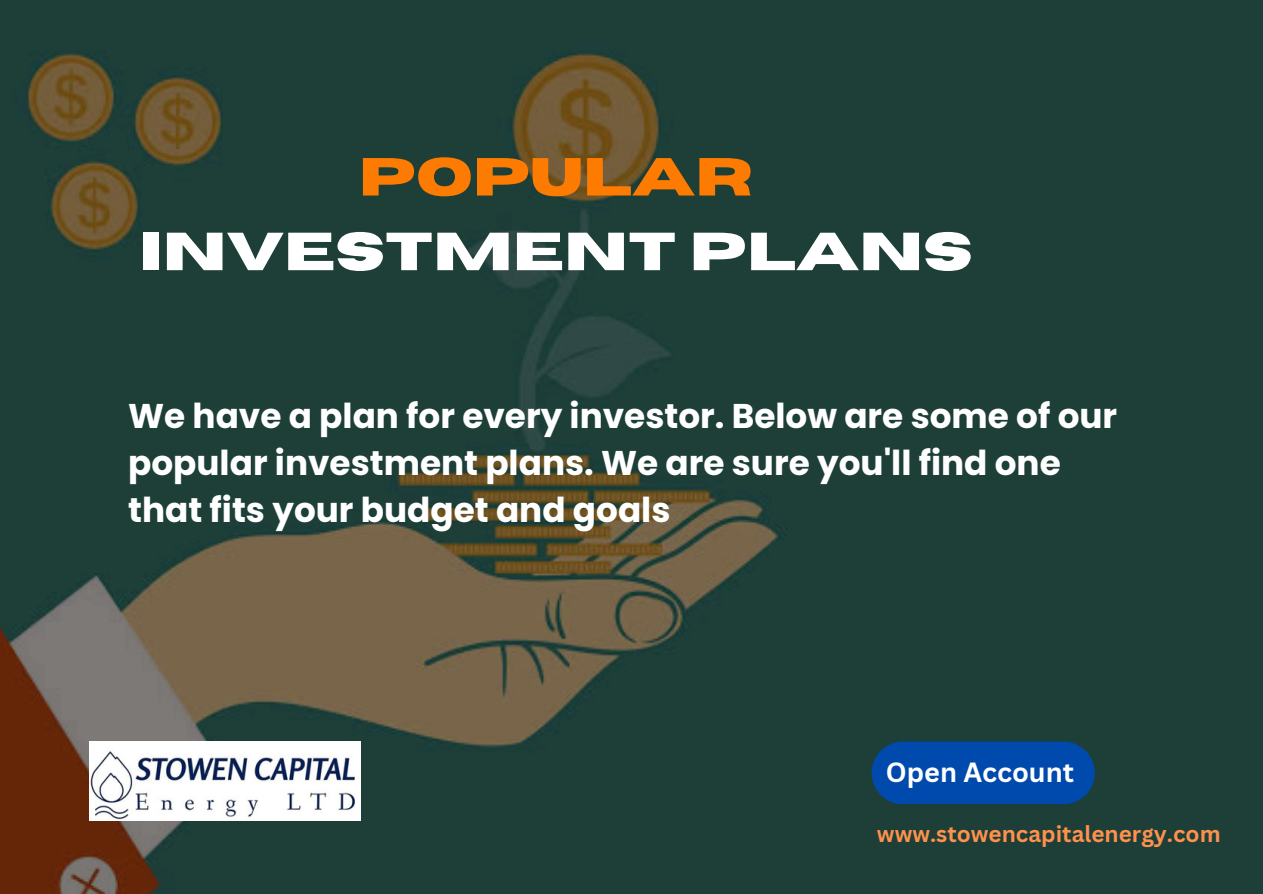
<style>
.page{position:relative;width:1263px;height:894px;background:#fff}
.page>*{position:absolute;margin:0;border:0;box-sizing:border-box;transform-origin:0 0}
.t1{font:700 53.4px/74.6px "Horizon";color:#fff;text-align:center}
.t2{font:700 34.2px/47.2px "Poppins";color:#fff}
.t3{font:700 27px "Canva Sans";color:#fff}
.t4{font:700 22.5px "Canva Sans";color:#ff914d}
.s1{color:#fc7b00}
</style>
<div class="page">
<img style="left:0;top:0;width:1263px;height:893px">
<svg style="left:872px;top:741px;width:223px;height:63px;background:#0149a5"></svg>
<img style="left:89px;top:741px;width:271px;height:79px">
<p class="t1" style="left:139px;top:141px;width:835px"><span class="s1">POPULAR<br></span>INVESTMENT PLANS</p>
<h2 class="t2" style="left:128px;top:392px;width:991px">We have a plan for every investor. Below are some of our popular investment plans. We are sure you'll find one that fits your budget and goals</h2>
<h1 class="t3" style="left:886px;top:753px;width:190px">Open Account</h1>
<h3 class="t4" style="left:877px;top:818px;width:345px">www.stowencapitalenergy.com</h3>
</div>
